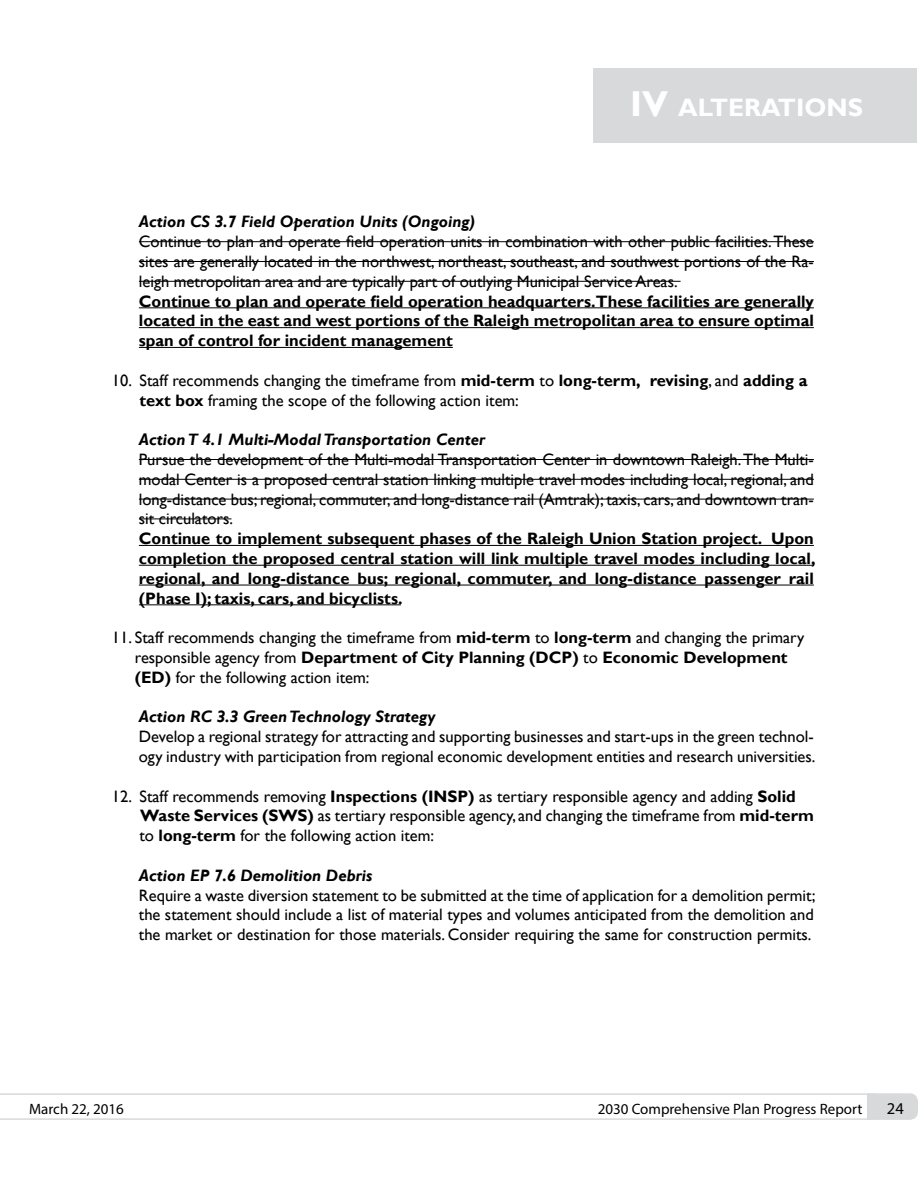
<style>
.page{position:relative;width:918px;height:1188px;background:#fff}
.page>*{position:absolute;margin:0;border:0;box-sizing:border-box;transform-origin:0 0}
.t1{font:700 25.2px "Gill Sans";color:#fff}
.t2{font:16.5px/19.8px "Gill Sans";color:#000}
.t3{font:700 16.5px/19.8px "Gill Sans";color:#000;text-align:justify}
.t4{font:italic 700 16.5px "Gill Sans";color:#000}
.t5{font:16.5px "Myriad Pro";color:#000}
.t6{font:15px "Myriad Pro";color:#000}
.s1{font-size:36px}
.s2{font-weight:700}
</style>
<div class="page">
<div style="left:593px;top:68px;width:324px;height:74px;background:#d7d9da"></div>
<svg style="left:867px;top:1093px;width:51px;height:27px"></svg>
<hr style="left:0;top:1118px;width:874px;height:2px;background:#d7d9da">
<hr style="left:0;top:1093px;width:875px;height:2px;background:#d7d9da">
<hr style="left:139px;top:307px;width:675px;height:1px;background:#000">
<hr style="left:139px;top:327px;width:675px;height:1px;background:#000">
<hr style="left:139px;top:347px;width:314px;height:1px;background:#000">
<hr style="left:139px;top:545px;width:675px;height:1px;background:#000">
<hr style="left:139px;top:565px;width:675px;height:1px;background:#000">
<hr style="left:139px;top:585px;width:675px;height:1px;background:#000">
<hr style="left:139px;top:604px;width:262px;height:1px;background:#000">
<hr style="left:139px;top:241px;width:675px;height:1px;background:#000">
<hr style="left:139px;top:261px;width:675px;height:1px;background:#000">
<hr style="left:139px;top:281px;width:542px;height:1px;background:#000">
<hr style="left:139px;top:459px;width:675px;height:1px;background:#000">
<hr style="left:139px;top:479px;width:675px;height:1px;background:#000">
<hr style="left:139px;top:499px;width:675px;height:1px;background:#000">
<hr style="left:139px;top:518px;width:92px;height:1px;background:#000">
<h1 class="t1" style="left:630px;top:92px;width:234px"><span class="s1">IV</span> ALTERATIONS</h1>
<p class="t4" style="left:139px;top:212px;width:338px">Action CS 3.7 Field Operation Units (Ongoing)</p>
<p class="t2" style="left:139px;top:232px;width:677px;text-align:justify">Continue to plan and operate field operation units in combination with other public facilities. These sites are generally located in the northwest, northeast, southeast, and southwest portions of the Ra&shy;leigh metropolitan area and are typically part of outlying Municipal Service Areas.</p>
<p class="t3" style="left:139px;top:292px;width:677px">Continue to plan and operate field operation headquarters.These facilities are generally located in the east and west portions of the Raleigh metropolitan area to ensure optimal span of control for incident management</p>
<p class="t2" style="left:139px;top:371px;width:670px;text-indent:-28px">10. Staff recommends changing the timeframe from <span class="s2">mid-term</span> to <span class="s2">long-term, revising</span>, and <span class="s2">adding a text box</span> framing the scope of the following action item:</p>
<p class="t4" style="left:139px;top:430px;width:348px">Action T 4.1 Multi-Modal Transportation Center</p>
<p class="t2" style="left:139px;top:450px;width:677px;text-align:justify">Pursue the development of the Multi-modal Transportation Center in downtown Raleigh. The Multi&shy;modal Center is a proposed central station linking multiple travel modes including local, regional, and long-distance bus; regional, commuter, and long-distance rail (Amtrak); taxis, cars, and downtown tran&shy;sit circulators.</p>
<p class="t3" style="left:139px;top:529px;width:678px">Continue to implement subsequent phases of the Raleigh Union Station project. Upon completion the proposed central station will link multiple travel modes including local, regional, and long-distance bus; regional, commuter, and long-distance passenger rail (Phase I); taxis, cars, and bicyclists.</p>
<p class="t2" style="left:135px;top:628px;width:671px;text-indent:-23px">11. Staff recommends changing the timeframe from <span class="s2">mid-term</span> to <span class="s2">long-term</span> and changing the primary responsible agency from <span class="s2">Department of City Planning (DCP)</span> to <span class="s2">Economic Development (ED)</span> for the following action item:</p>
<p class="t4" style="left:139px;top:707px;width:298px">Action RC 3.3 Green Technology Strategy</p>
<p class="t2" style="left:139px;top:727px;width:678px">Develop a regional strategy for attracting and supporting businesses and start-ups in the green technol&shy;ogy industry with participation from regional economic development entities and research universities.</p>
<p class="t2" style="left:139px;top:786px;width:676px;text-indent:-28px">12. Staff recommends removing <span class="s2">Inspections (INSP)</span> as tertiary responsible agency and adding <span class="s2">Solid<br>Waste Services (SWS)</span> as tertiary responsible agency, and changing the timeframe from <span class="s2">mid-term </span>to <span class="s2">long-term</span> for the following action item:</p>
<p class="t4" style="left:139px;top:866px;width:235px">Action EP 7.6 Demolition Debris</p>
<p class="t2" style="left:139px;top:885px;width:678px;text-align:justify">Require a waste diversion statement to be submitted at the time of application for a demolition permit; the statement should include a list of material types and volumes anticipated from the demolition and the market or destination for those materials. Consider requiring the same for construction permits.</p>
<p class="t6" style="left:29px;top:1099px;width:96px">March 22, 2016</p>
<p class="t6" style="left:598px;top:1099px;width:266px">2030 Comprehensive Plan Progress Report</p>
<p class="t5" style="left:887px;top:1098px;width:18px">24</p>
</div>
